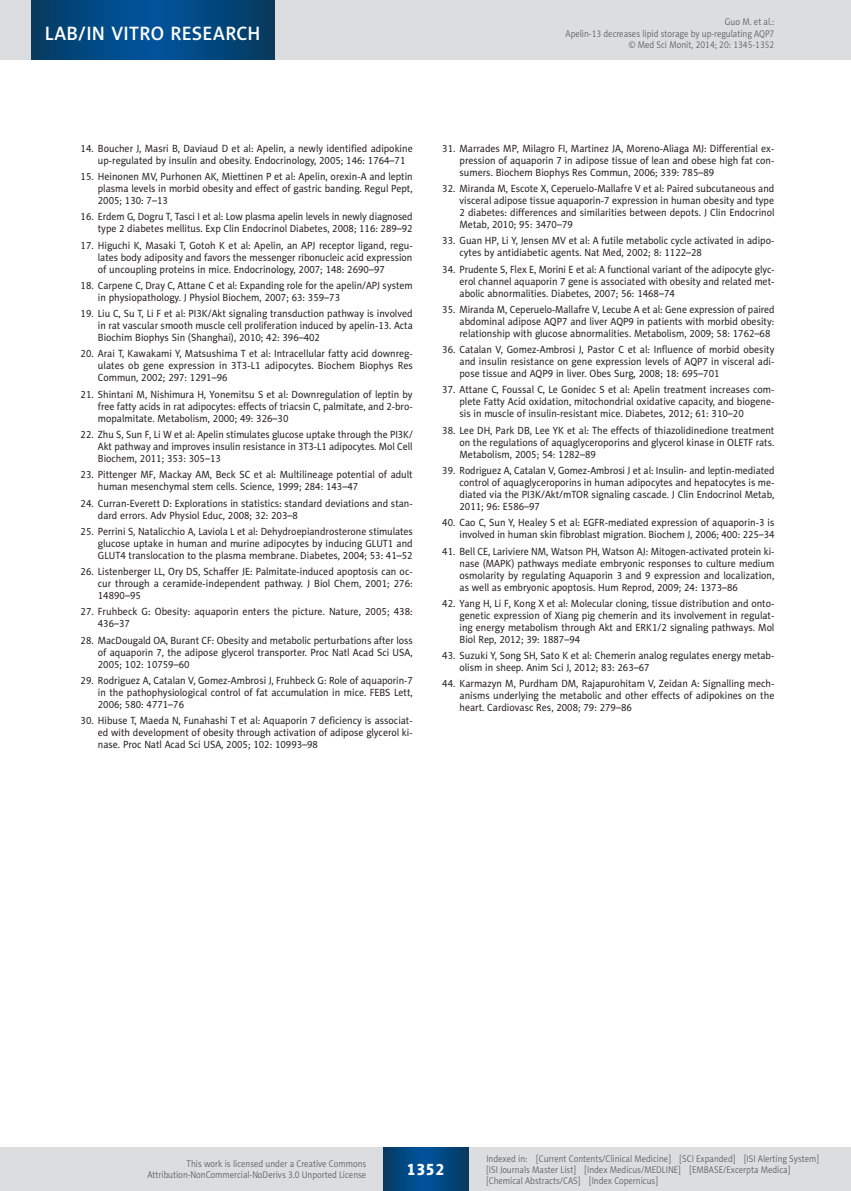
<style>
.page{position:relative;width:851px;height:1191px;background:#fff}
.page>*{position:absolute;margin:0;border:0;box-sizing:border-box;transform-origin:0 0}
.t1{font:19.5px "Naomi Sans EFN Medium";letter-spacing:.015em;color:#fff}
.t2{font:16.5px "Naomi Sans EFN Heavy";color:#fff}
.MSM_Referencje_punkt{font:10.5px/12px "Naomi Sans EFN";color:#231f20;text-align:justify;scale:.95 1}
.MSM_Referencje_punkt-2{font:10.5px/12px "Naomi Sans EFN";color:#231f20;text-align:justify;scale:.94 1}
.MSM_Referencje_punkt-3{font:10.5px/12px "Naomi Sans EFN";color:#231f20;scale:.96 1}
.t3{font:9.75px/11.2px "Naomi Sans EFN Light";color:#57585a;text-align:right;scale:.9 1}
</style>
<div class="page">
<div style="left:0;top:1148px;width:850px;height:43px;background:#dcdddf"></div>
<svg style="left:383px;top:1147px;width:85px;height:43px;background:#02477e"></svg>
<div style="left:0;top:0;width:850px;height:60px;background:#dcdddf"></div>
<svg style="left:32px;top:0;width:242px;height:60px;background:#02477f"></svg>
<h1 class="t1" style="left:45px;top:22px;width:217px">LAB/IN VITRO RESEARCH</h1>
<p class="t3" style="left:565px;top:16px;width:233px">Guo M. et al.:<br>Apelin-13 decreases lipid storage by up-regulating AQP7 © Med Sci Monit, 2014; 20: 1345-1352</p>
<p class="MSM_Referencje_punkt" style="left:98px;top:142px;width:333px;text-indent:-17px">14. Boucher J, Masri B, Daviaud D et al: Apelin, a newly identified adipokine up-regulated by insulin and obesity. Endocrinology, 2005; 146: 1764–71</p>
<p class="MSM_Referencje_punkt" style="left:98px;top:171px;width:333px;text-indent:-17px">15. Heinonen MV, Purhonen AK, Miettinen P et al: Apelin, orexin-A and leptin plasma levels in morbid obesity and effect of gastric banding. Regul Pept, 2005; 130: 7–13</p>
<p class="MSM_Referencje_punkt-2" style="left:81px;top:211px;width:355px;text-align:right">16. Erdem G, Dogru T, Tasci I et al: Low plasma apelin levels in newly diagnosed type 2 diabetes mellitus. Exp Clin Endocrinol Diabetes, 2008; 116: 289–92</p>
<p class="MSM_Referencje_punkt" style="left:98px;top:239px;width:333px;text-indent:-17px">17. Higuchi K, Masaki T, Gotoh K et al: Apelin, an APJ receptor ligand, regu&shy;lates body adiposity and favors the messenger ribonucleic acid expression of uncoupling proteins in mice. Endocrinology, 2007; 148: 2690–97</p>
<p class="MSM_Referencje_punkt" style="left:98px;top:279px;width:333px;text-indent:-17px">18. Carpene C, Dray C, Attane C et al: Expanding role for the apelin/APJ system in physiopathology. J Physiol Biochem, 2007; 63: 359–73</p>
<p class="MSM_Referencje_punkt" style="left:98px;top:308px;width:333px;text-indent:-17px">19. Liu C, Su T, Li F et al: PI3K/Akt signaling transduction pathway is involved in rat vascular smooth muscle cell proliferation induced by apelin-13. Acta Biochim Biophys Sin (Shanghai), 2010; 42: 396–402</p>
<p class="MSM_Referencje_punkt" style="left:98px;top:348px;width:333px;text-indent:-17px">20. Arai T, Kawakami Y, Matsushima T et al: Intracellular fatty acid downreg&shy;ulates ob gene expression in 3T3-L1 adipocytes. Biochem Biophys Res Commun, 2002; 297: 1291–96</p>
<p class="MSM_Referencje_punkt" style="left:98px;top:388px;width:333px;text-indent:-17px">21. Shintani M, Nishimura H, Yonemitsu S et al: Downregulation of leptin by free fatty acids in rat adipocytes: effects of triacsin C, palmitate, and 2-bro&shy;mopalmitate. Metabolism, 2000; 49: 326–30</p>
<p class="MSM_Referencje_punkt-2" style="left:98px;top:428px;width:336px;text-indent:-17px">22. Zhu S, Sun F, Li W et al: Apelin stimulates glucose uptake through the PI3K/ Akt pathway and improves insulin resistance in 3T3-L1 adipocytes. Mol Cell Biochem, 2011; 353: 305–13</p>
<p class="MSM_Referencje_punkt" style="left:98px;top:469px;width:333px;text-indent:-17px">23. Pittenger MF, Mackay AM, Beck SC et al: Multilineage potential of adult human mesenchymal stem cells. Science, 1999; 284: 143–47</p>
<p class="MSM_Referencje_punkt" style="left:98px;top:497px;width:333px;text-indent:-17px">24. Curran-Everett D: Explorations in statistics: standard deviations and stan&shy;dard errors. Adv Physiol Educ, 2008; 32: 203–8</p>
<p class="MSM_Referencje_punkt" style="left:98px;top:525px;width:333px;text-indent:-17px">25. Perrini S, Natalicchio A, Laviola L et al: Dehydroepiandrosterone stimulates glucose uptake in human and murine adipocytes by inducing GLUT1 and GLUT4 translocation to the plasma membrane. Diabetes, 2004; 53: 41–52</p>
<p class="MSM_Referencje_punkt" style="left:98px;top:565px;width:333px;text-indent:-17px">26. Listenberger LL, Ory DS, Schaffer JE: Palmitate-induced apoptosis can oc&shy;cur through a ceramide-independent pathway. J Biol Chem, 2001; 276:<br>14890–95</p>
<p class="MSM_Referencje_punkt-3" style="left:98px;top:606px;width:329px;text-indent:-17px">27. Fruhbeck G: Obesity: aquaporin enters the picture. Nature, 2005; 438:<br>436–37</p>
<p class="MSM_Referencje_punkt-2" style="left:98px;top:634px;width:336px;text-indent:-17px">28. MacDougald OA, Burant CF: Obesity and metabolic perturbations after loss of aquaporin 7, the adipose glycerol transporter. Proc Natl Acad Sci USA, 2005; 102: 10759–60</p>
<p class="MSM_Referencje_punkt" style="left:98px;top:674px;width:333px;text-indent:-17px">29. Rodriguez A, Catalan V, Gomez-Ambrosi J, Fruhbeck G: Role of aquaporin-7 in the pathophysiological control of fat accumulation in mice. FEBS Lett, 2006; 580: 4771–76</p>
<p class="MSM_Referencje_punkt" style="left:98px;top:714px;width:333px;text-indent:-17px">30. Hibuse T, Maeda N, Funahashi T et al: Aquaporin 7 deficiency is associat&shy;ed with development of obesity through activation of adipose glycerol ki&shy;nase. Proc Natl Acad Sci USA, 2005; 102: 10993–98</p>
<p class="MSM_Referencje_punkt" style="left:459px;top:142px;width:333px;text-indent:-17px">31. Marrades MP, Milagro FI, Martinez JA, Moreno-Aliaga MJ: Differential ex&shy;pression of aquaporin 7 in adipose tissue of lean and obese high fat con&shy;sumers. Biochem Biophys Res Commun, 2006; 339: 785–89</p>
<p class="MSM_Referencje_punkt" style="left:459px;top:183px;width:333px;text-indent:-17px">32. Miranda M, Escote X, Ceperuelo-Mallafre V et al: Paired subcutaneous and visceral adipose tissue aquaporin-7 expression in human obesity and type 2 diabetes: differences and similarities between depots. J Clin Endocrinol Metab, 2010; 95: 3470–79</p>
<p class="MSM_Referencje_punkt" style="left:459px;top:235px;width:333px;text-indent:-17px">33. Guan HP, Li Y, Jensen MV et al: A futile metabolic cycle activated in adipo&shy;cytes by antidiabetic agents. Nat Med, 2002; 8: 1122–28</p>
<p class="MSM_Referencje_punkt-2" style="left:459px;top:263px;width:336px;text-indent:-17px">34. Prudente S, Flex E, Morini E et al: A functional variant of the adipocyte glyc&shy;erol channel aquaporin 7 gene is associated with obesity and related met&shy;abolic abnormalities. Diabetes, 2007; 56: 1468–74</p>
<p class="MSM_Referencje_punkt-2" style="left:459px;top:303px;width:336px;text-indent:-17px">35. Miranda M, Ceperuelo-Mallafre V, Lecube A et al: Gene expression of paired abdominal adipose AQP7 and liver AQP9 in patients with morbid obesity: relationship with glucose abnormalities. Metabolism, 2009; 58: 1762–68</p>
<p class="MSM_Referencje_punkt" style="left:459px;top:344px;width:333px;text-indent:-17px">36. Catalan V, Gomez-Ambrosi J, Pastor C et al: Influence of morbid obesity and insulin resistance on gene expression levels of AQP7 in visceral adi&shy;pose tissue and AQP9 in liver. Obes Surg, 2008; 18: 695–701</p>
<p class="MSM_Referencje_punkt" style="left:459px;top:384px;width:333px;text-indent:-17px">37. Attane C, Foussal C, Le Gonidec S et al: Apelin treatment increases com&shy;plete Fatty Acid oxidation, mitochondrial oxidative capacity, and biogene&shy;sis in muscle of insulin-resistant mice. Diabetes, 2012; 61: 310–20</p>
<p class="MSM_Referencje_punkt" style="left:459px;top:424px;width:333px;text-indent:-17px">38. Lee DH, Park DB, Lee YK et al: The effects of thiazolidinedione treatment on the regulations of aquaglyceroporins and glycerol kinase in OLETF rats.<br>Metabolism, 2005; 54: 1282–89</p>
<p class="MSM_Referencje_punkt-2" style="left:459px;top:464px;width:336px;text-indent:-17px">39. Rodriguez A, Catalan V, Gomez-Ambrosi J et al: Insulin- and leptin-mediated control of aquaglyceroporins in human adipocytes and hepatocytes is me&shy;diated via the PI3K/Akt/mTOR signaling cascade. J Clin Endocrinol Metab, 2011; 96: E586–97</p>
<p class="MSM_Referencje_punkt" style="left:442px;top:517px;width:351px;text-align:right">40. Cao C, Sun Y, Healey S et al: EGFR-mediated expression of aquaporin-3 is involved in human skin fibroblast migration. Biochem J, 2006; 400: 225–34</p>
<p class="MSM_Referencje_punkt-2" style="left:459px;top:545px;width:336px;text-indent:-17px">41. Bell CE, Lariviere NM, Watson PH, Watson AJ: Mitogen-activated protein ki&shy;nase (MAPK) pathways mediate embryonic responses to culture medium osmolarity by regulating Aquaporin 3 and 9 expression and localization, as well as embryonic apoptosis. Hum Reprod, 2009; 24: 1373–86</p>
<p class="MSM_Referencje_punkt" style="left:459px;top:597px;width:333px;text-indent:-17px">42. Yang H, Li F, Kong X et al: Molecular cloning, tissue distribution and onto&shy;genetic expression of Xiang pig chemerin and its involvement in regulat&shy;ing energy metabolism through Akt and ERK1/2 signaling pathways. Mol Biol Rep, 2012; 39: 1887–94</p>
<p class="MSM_Referencje_punkt" style="left:459px;top:649px;width:333px;text-indent:-17px">43. Suzuki Y, Song SH, Sato K et al: Chemerin analog regulates energy metab&shy;olism in sheep. Anim Sci J, 2012; 83: 263–67</p>
<p class="MSM_Referencje_punkt" style="left:459px;top:678px;width:333px;text-indent:-17px">44. Karmazyn M, Purdham DM, Rajapurohitam V, Zeidan A: Signalling mech&shy;anisms underlying the metabolic and other effects of adipokines on the heart. Cardiovasc Res, 2008; 79: 279–86</p>
<p class="t3" style="left:147px;top:1158px;width:245px">This work is licensed under a Creative Commons<br>Attribution-NonCommercial-NoDerivs 3.0 Unported License</p>
<h2 class="t2" style="left:406px;top:1159px;width:40px">1352</h2>
<p class="t3" style="left:486px;top:1152px;width:371px;text-align:left">Indexed in: [Current Contents/Clinical Medicine] [SCI Expanded] [ISI Alerting System] [ISI Journals Master List] [Index Medicus/MEDLINE] [EMBASE/Excerpta Medica] [Chemical Abstracts/CAS] [Index Copernicus]</p>
</div>
